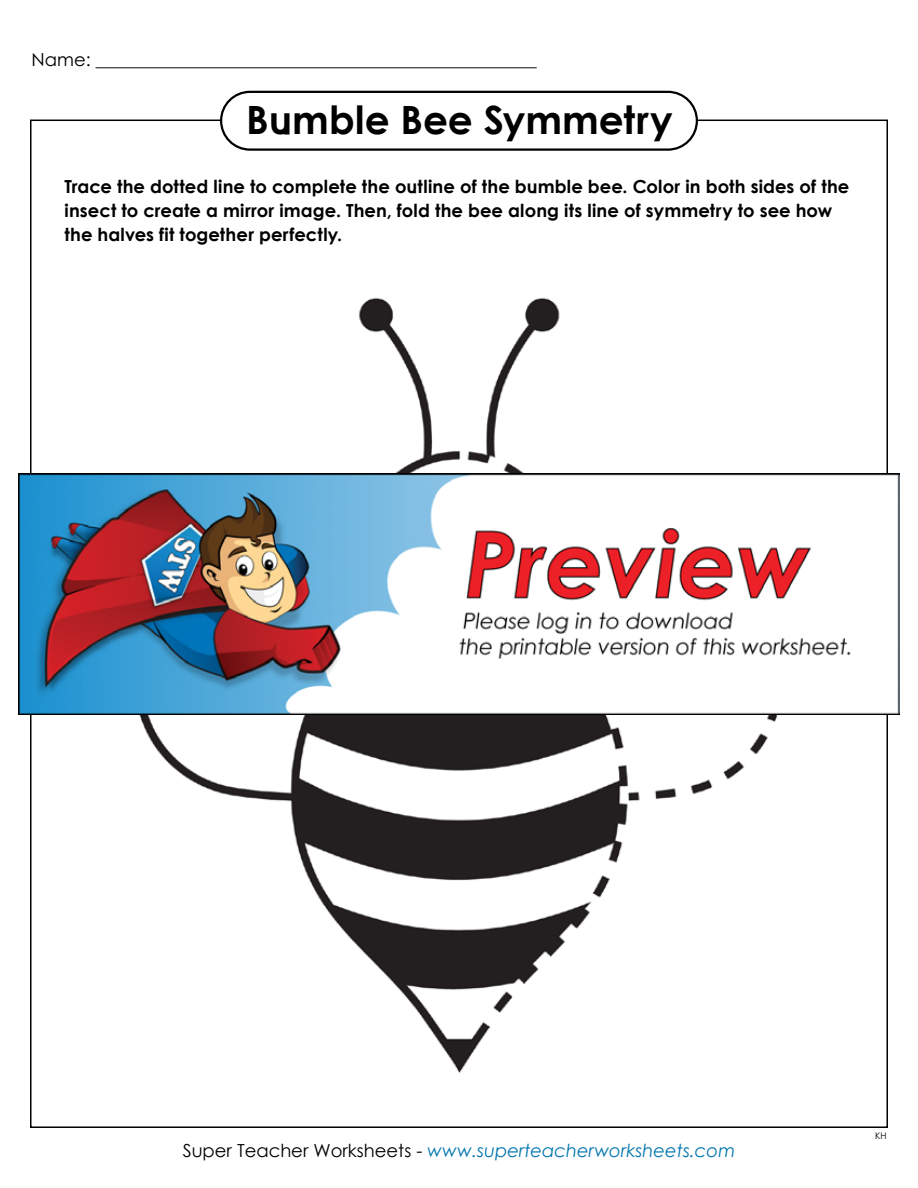
<style>
.page{position:relative;width:918px;height:1188px;background:#fff}
.page>*{position:absolute;margin:0;border:0;box-sizing:border-box;transform-origin:0 0}
.t1{font:700 39px "Century STW4";color:#000}
.t2{font:700 18px/24px "Century STW4";letter-spacing:.005em;color:#000}
.t3{font:18px "Century STW4";color:#000}
.t4{font:italic 18px "Century Gothic 2";color:#0075af}
.t5{font:9px "Century Gothic 2";color:#000}
.s1{font-style:normal;color:#000}
</style>
<div class="page">
<div style="left:220px;top:91px;width:478px;height:60px;border:2px solid #000;border-radius:29px"></div>
<img style="left:131px;top:297px;width:656px;height:776px">
<img style="left:18px;top:474px;width:882px;height:240px">
<p class="t3" style="left:32px;top:47px;width:507px">Name: _________________________________________________</p>
<h1 class="t1" style="left:246px;top:90px;width:428px">Bumble Bee Symmetry</h1>
<p class="t2" style="left:64px;top:173px;width:786px">Trace the dotted line to complete the outline of the bumble bee. Color in both sides of the insect to create a mirror image. Then, fold the bee along its line of symmetry to see how the halves fit together perfectly.</p>
<p class="t4" style="left:183px;top:1137px;width:554px"><span class="s1">Super Teacher Worksheets -</span> www.superteacherworksheets.com</p>
<p class="t5" style="left:875px;top:1129px;width:13px">KH</p>
</div>
